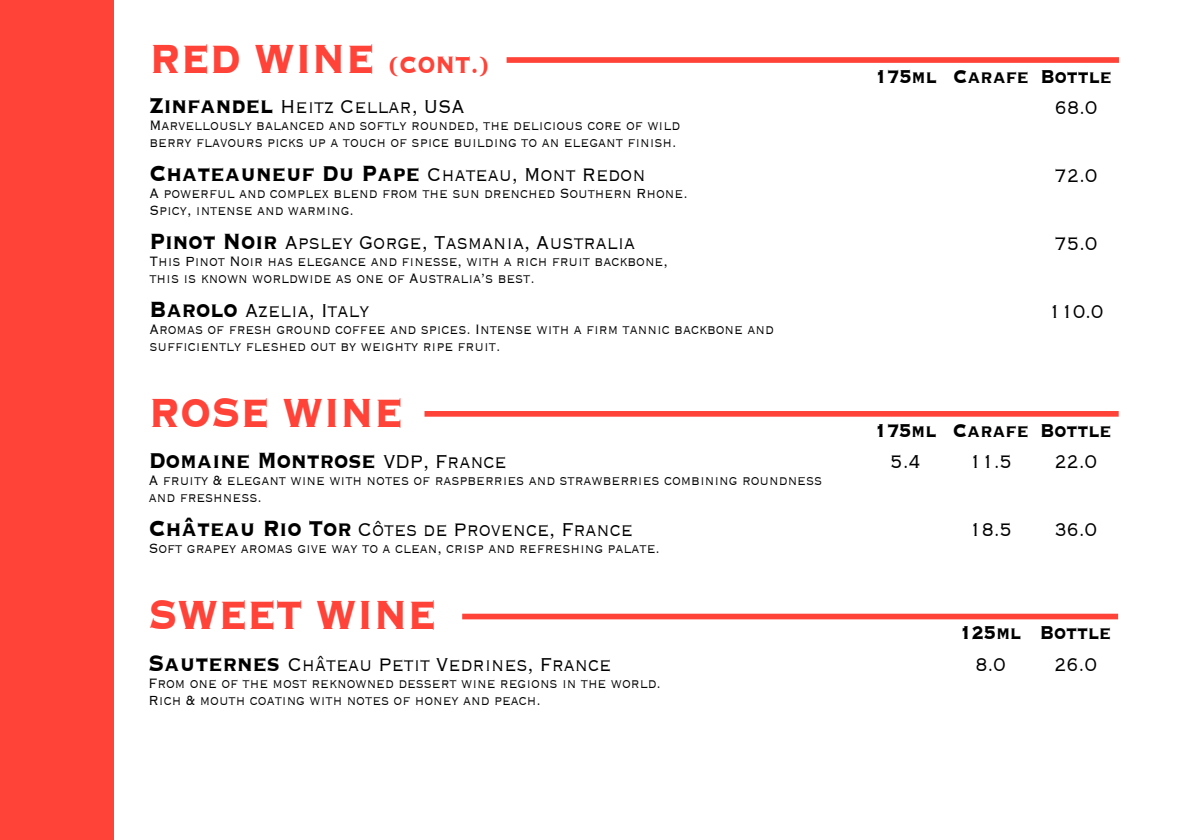
<style>
.page{position:relative;width:1191px;height:840px;background:#fff}
.page>*{position:absolute;margin:0;border:0;box-sizing:border-box;transform-origin:0 0}
.t1{font:700 52.8px "Copperplate";color:#ff4338;scale:.82 1}
.t2{font:700 30.8px "Copperplate";color:#ff4338;scale:.82 1}
.t3{font:700 28.6px "Copperplate";color:#000;scale:.82 1}
.t4{font:300 24.2px "Copperplate";color:#000;scale:.82 1}
.t5{font:700 24.2px "Copperplate";color:#000;scale:.82 1}
.t6{font:300 17.6px/17px "Copperplate";color:#000;scale:.82 1}
.s1{font-weight:700;font-size:28.6px}
.s2{font-weight:300;font-size:24.2px}
</style>
<div class="page">
<div style="left:0;top:0;width:113px;height:839px;background:#ff4338"></div>
<div style="left:462px;top:613px;width:656px;height:6px;background:#ff4338"></div>
<div style="left:424px;top:411px;width:694px;height:5px;background:#ff4338"></div>
<div style="left:506px;top:57px;width:613px;height:6px;background:#ff4338"></div>
<h1 class="t1" style="left:149px;top:24px;width:209px">Red WINE</h1>
<h2 class="t2" style="left:388px;top:44px;width:126px">(cont.)</h2>
<h3 class="t4" style="left:149px;top:90px;width:386px"><span class="s1">Zinfandel</span> Heitz Cellar, USA</h3>
<p class="t6" style="left:149px;top:115px;width:649px">Marvellously balanced and softly rounded, the delicious core of wild berry flavours picks up a touch of spice building to an elegant finish.</p>
<h3 class="t3" style="left:149px;top:154px;width:606px">Chateauneuf Du Pape <span class="s2">Chateau, Mont Redon</span></h3>
<p class="t6" style="left:149px;top:183px;width:658px">A powerful and complex blend from the sun drenched Southern Rhone.<br>Spicy, intense and warming.</p>
<h3 class="t4" style="left:149px;top:226px;width:594px"><span class="s1">Pinot Noir</span> Apsley Gorge, Tasmania, Australia</h3>
<p class="t6" style="left:149px;top:251px;width:633px">This Pinot Noir has elegance and finesse, with a rich fruit backbone, this is known worldwide as one of Australia’s best.</p>
<h3 class="t4" style="left:149px;top:294px;width:270px"><span class="s1">Barolo</span> Azelia, Italy</h3>
<p class="t6" style="left:149px;top:319px;width:763px">Aromas of fresh ground coffee and spices. Intense with a firm tannic backbone and sufficiently fleshed out by weighty ripe fruit.</p>
<h1 class="t1" style="left:149px;top:377px;width:244px">ROSE WINE</h1>
<h3 class="t3" style="left:149px;top:441px;width:438px">Domaine Montrose <span class="s2">VDP, France</span></h3>
<p class="t6" style="left:149px;top:470px;width:822px">A fruity &amp; elegant wine with notes of raspberries and strawberries combining roundness and freshness.</p>
<h3 class="t4" style="left:149px;top:513px;width:592px"><span class="s1">Château Rio Tor</span> Côtes de Provence, France</h3>
<p class="t6" style="left:149px;top:538px;width:625px">Soft grapey aromas give way to a clean, crisp and refreshing palate.</p>
<h1 class="t1" style="left:149px;top:580px;width:285px">SWEET WINE</h1>
<h3 class="t4" style="left:149px;top:648px;width:566px"><span class="s1">Sauternes</span> Château Petit Vedrines, France</h3>
<p class="t6" style="left:149px;top:673px;width:626px">From one of the most reknowned dessert wine regions in the world.<br>Rich &amp; mouth coating with notes of honey and peach.</p>
<h3 class="t5" style="left:875px;top:60px;width:77px">175ml</h3>
<h3 class="t5" style="left:1040px;top:60px;width:89px">Bottle</h3>
<h3 class="t4" style="left:1055px;top:92px;width:53px">68.0</h3>
<h3 class="t5" style="left:953px;top:60px;width:94px">Carafe</h3>
<h3 class="t4" style="left:1055px;top:160px;width:53px">72.0</h3>
<h3 class="t4" style="left:1055px;top:228px;width:53px">75.0</h3>
<h3 class="t4" style="left:1049px;top:296px;width:68px">110.0</h3>
<h3 class="t5" style="left:875px;top:414px;width:77px">175ml</h3>
<h3 class="t4" style="left:890px;top:445px;width:38px">5.4</h3>
<h3 class="t5" style="left:952px;top:414px;width:94px">Carafe</h3>
<h3 class="t4" style="left:969px;top:445px;width:53px">11.5</h3>
<h3 class="t5" style="left:1040px;top:414px;width:89px">Bottle</h3>
<h3 class="t4" style="left:1054px;top:445px;width:53px">22.0</h3>
<h3 class="t4" style="left:969px;top:513px;width:53px">18.5</h3>
<h3 class="t4" style="left:1054px;top:513px;width:53px">36.0</h3>
<h3 class="t5" style="left:959px;top:616px;width:77px">125ml</h3>
<h3 class="t4" style="left:975px;top:647px;width:38px">8.0</h3>
<h3 class="t5" style="left:1039px;top:616px;width:89px">Bottle</h3>
<h3 class="t4" style="left:1054px;top:647px;width:53px">26.0</h3>
</div>
